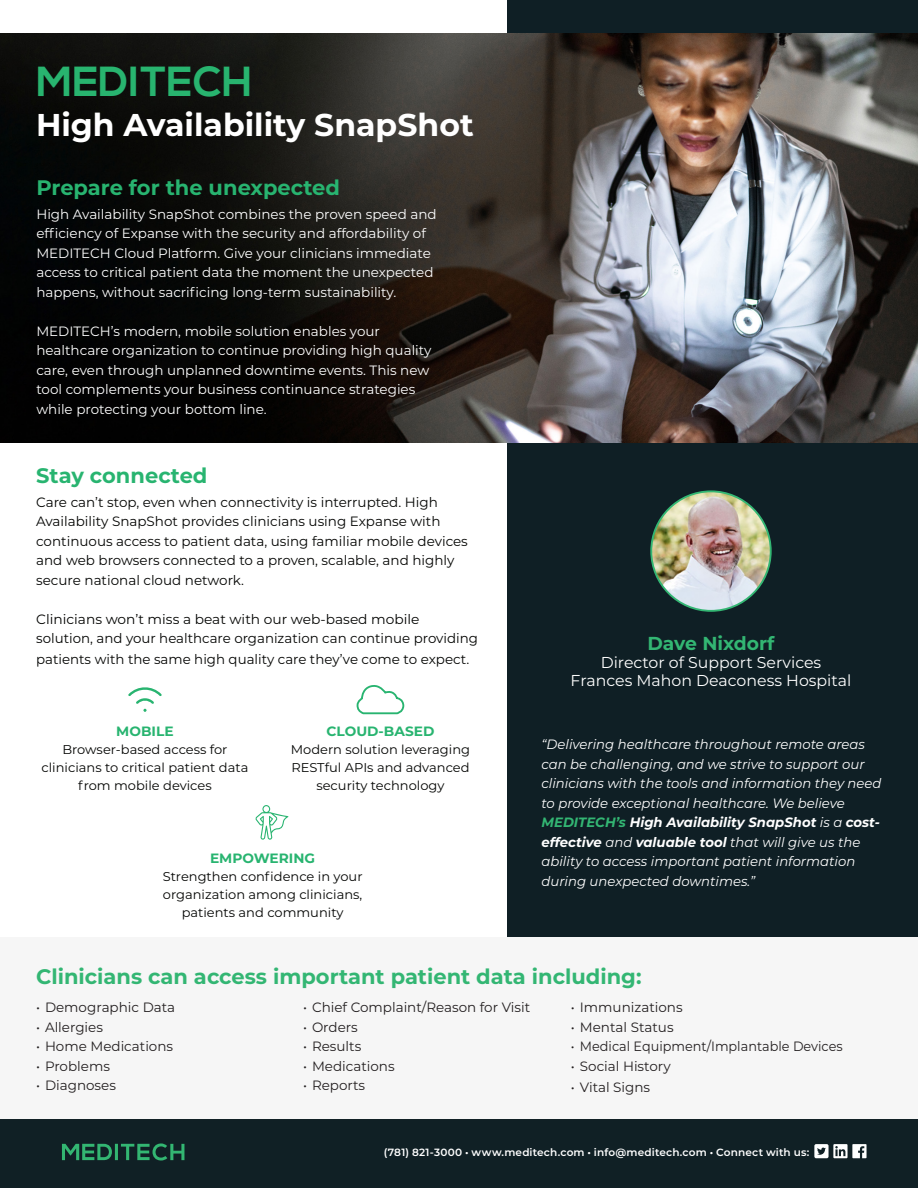
<style>
.page{position:relative;width:918px;height:1188px;background:#fff}
.page>*{position:absolute;margin:0;border:0;box-sizing:border-box;transform-origin:0 0}
.t1{font:700 42px "Nexa";color:#28b46f}
.t2{font:700 31.5px "Montserrat";color:#fff}
.t3{font:700 21px "Montserrat";color:#33b673}
.t4{font:700 21px "Montserrat";color:#28b470}
.t5{font:700 18.75px "Montserrat";color:#33b673}
.t6{font:15.75px "Montserrat";color:#fff}
.t7{font:13.5px/19.5px "Montserrat";color:#fff}
.t8{font:13.5px/19.5px "Montserrat";color:#040503}
.t9{font:italic 13.5px/19.5px "Montserrat";color:#fff}
.t10{font:13.5px "Montserrat";color:#231f20}
.t11{font:13.5px "Montserrat";color:#231f20;scale:.95 1}
.t12{font:700 13.5px "Montserrat";color:#28b470}
.t13{font:12.75px/18px "Montserrat";color:#040503;text-align:center}
.t14{font:600 10.5px "Montserrat";letter-spacing:.015em;color:#fff}
.s1{font-weight:700;color:#33b673}
.s2{font-weight:700}
</style>
<div class="page">
<div style="left:507px;top:0;width:411px;height:937px;background:#0f1f25"></div>
<img style="left:0;top:34px;width:918px;height:408px">
<div style="left:0;top:1120px;width:918px;height:68px;background:#102025"></div>
<div style="left:0;top:937px;width:918px;height:183px;background:#f6f6f6"></div>
<svg style="left:814px;top:1144px;width:53px;height:14px"></svg>
<svg style="left:62px;top:1143px;width:122px;height:18px"></svg>
<svg style="left:356px;top:685px;width:49px;height:30px"></svg>
<svg style="left:255px;top:805px;width:33px;height:35px"></svg>
<svg style="left:128px;top:687px;width:34px;height:25px"></svg>
<img style="left:651px;top:491px;width:120px;height:120px;border-radius:60px">
<div style="left:650px;top:490px;width:122px;height:122px;border:2px solid #33b673;border-radius:50%"></div>
<p class="t1" style="left:36px;top:57px;width:218px">MEDITECH</p>
<p class="t2" style="left:36px;top:102px;width:439px">High Availability SnapShot</p>
<p class="t4" style="left:36px;top:172px;width:305px">Prepare for the unexpected</p>
<p class="t7" style="left:36px;top:204px;width:402px">High Availability SnapShot combines the proven speed and efficiency of Expanse with the security and affordability of MEDITECH Cloud Platform. Give your clinicians immediate access to critical patient data the moment the unexpected happens, without sacrificing long-term sustainability.</p>
<p class="t7" style="left:36px;top:321px;width:397px">MEDITECH’s modern, mobile solution enables your healthcare organization to continue providing high quality care, even through unplanned downtime events. This new tool complements your business continuance strategies while protecting your bottom line.</p>
<p class="t4" style="left:36px;top:460px;width:173px">Stay connected</p>
<p class="t8" style="left:36px;top:492px;width:433px">Care can’t stop, even when connectivity is interrupted. High Availability SnapShot provides clinicians using Expanse with continuous access to patient data, using familiar mobile devices and web browsers connected to a proven, scalable, and highly secure national cloud network.</p>
<p class="t8" style="left:36px;top:609px;width:443px">Clinicians won’t miss a beat with our web-based mobile solution, and your healthcare organization can continue providing</p>
<p class="t8" style="left:36px;top:649px;width:435px">patients with the same high quality care they’ve come to expect.</p>
<p class="t12" style="left:116px;top:721px;width:59px">MOBILE</p>
<p class="t13" style="left:42px;top:740px;width:208px">Browser-based access for clinicians to critical patient data from mobile devices</p>
<p class="t12" style="left:326px;top:721px;width:109px">CLOUD-BASED</p>
<p class="t13" style="left:291px;top:740px;width:181px">Modern solution leveraging<br>RESTful APIs and advanced security technology</p>
<p class="t12" style="left:210px;top:848px;width:107px">EMPOWERING</p>
<p class="t13" style="left:163px;top:867px;width:201px">Strengthen confidence in your organization among clinicians, patients and community</p>
<p class="t5" style="left:647px;top:630px;width:129px">Dave Nixdorf</p>
<p class="t6" style="left:601px;top:652px;width:222px">Director of Support Services</p>
<p class="t6" style="left:571px;top:670px;width:282px">Frances Mahon Deaconess Hospital</p>
<p class="t9" style="left:542px;top:734px;width:342px">“Delivering healthcare throughout remote areas can be challenging, and we strive to support our clinicians with the tools and information they need to provide exceptional healthcare. We believe <span class="s1">MEDITECH’s</span> <span class="s2">High Availability SnapShot</span> is a <span class="s2">cost&shy;effective</span> and <span class="s2">valuable tool</span> that will give us the ability to access important patient information during unexpected downtimes.”</p>
<p class="t3" style="left:36px;top:961px;width:607px">Clinicians can access important patient data including:</p>
<p class="t10" style="left:36px;top:998px;width:141px">• Demographic Data</p>
<p class="t10" style="left:36px;top:1018px;width:68px">• Allergies</p>
<p class="t10" style="left:36px;top:1037px;width:139px">• Home Medications</p>
<p class="t10" style="left:36px;top:1057px;width:75px">• Problems</p>
<p class="t10" style="left:36px;top:1076px;width:82px">• Diagnoses</p>
<p class="t10" style="left:303px;top:998px;width:229px">• Chief Complaint/Reason for Visit</p>
<p class="t10" style="left:303px;top:1018px;width:56px">• Orders</p>
<p class="t10" style="left:303px;top:1037px;width:60px">• Results</p>
<p class="t10" style="left:303px;top:1057px;width:93px">• Medications</p>
<p class="t10" style="left:303px;top:1076px;width:64px">• Reports</p>
<p class="t10" style="left:571px;top:998px;width:113px">• Immunizations</p>
<p class="t10" style="left:571px;top:1018px;width:104px">• Mental Status</p>
<p class="t11" style="left:571px;top:1037px;width:288px">• Medical Equipment/Implantable Devices</p>
<p class="t10" style="left:571px;top:1057px;width:101px">• Social History</p>
<p class="t10" style="left:571px;top:1078px;width:81px">• Vital Signs</p>
<p class="t14" style="left:384px;top:1145px;width:427px">(781) 821-3000 • www.meditech.com • info@meditech.com • Connect with us:</p>
</div>
